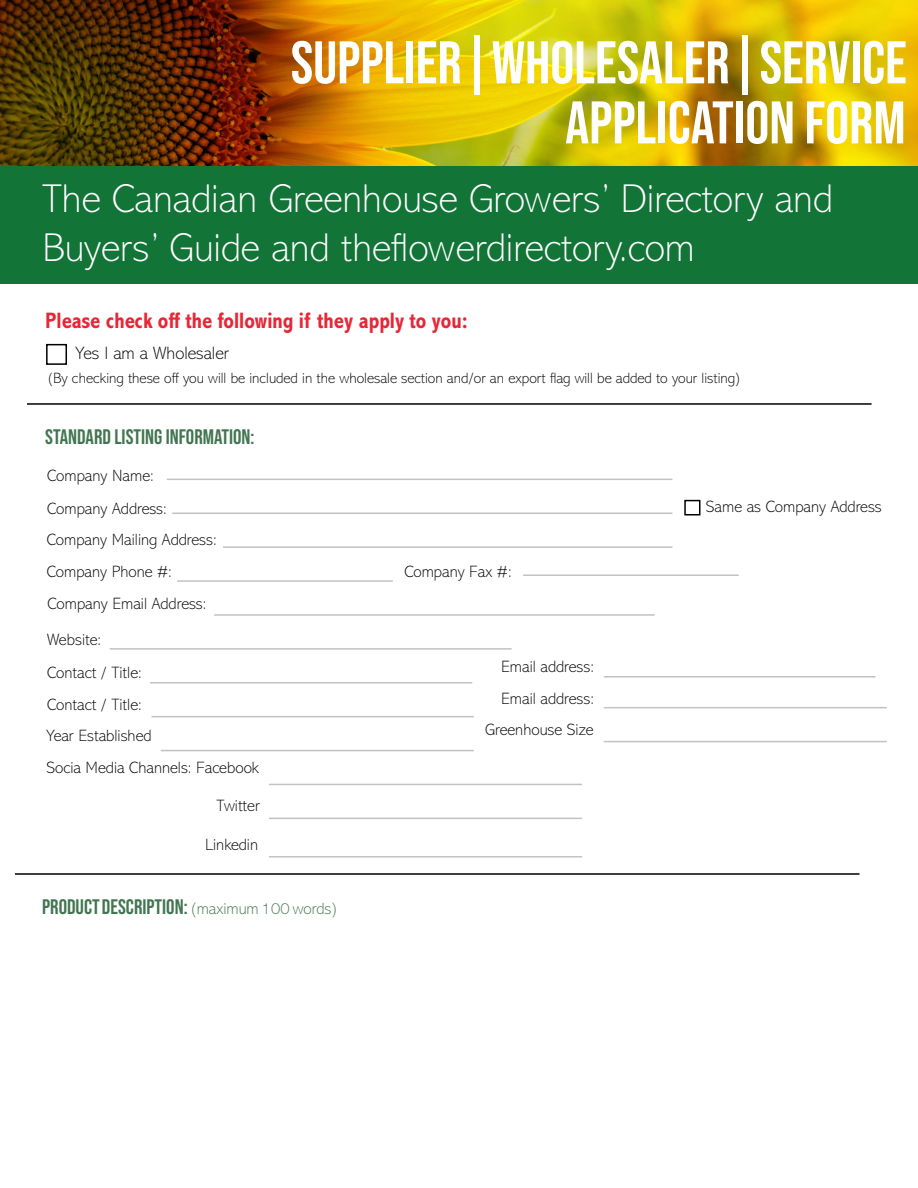
<style>
.page{position:relative;width:918px;height:1188px;background:#fff}
.page>*{position:absolute;margin:0;border:0;box-sizing:border-box;transform-origin:0 0}
.t1{font:60px "Bebas Neue";color:#fff}
.t2{font:200 40.5px/48.6px "Abadi MT Pro";color:#fff}
.t3{font:700 condensed 22.5px "Abadi MT Pro";color:#e82635}
.t4{font:21px "Bebas Neue";color:#417651}
.t5{font:200 18px "Abadi MT Pro";color:#000}
.t6{font:200 16.5px "Abadi MT Pro";color:#000}
.t7{font:200 15px "Abadi MT Pro";color:#000}
.s1{font-family:"Abadi MT Pro";font-weight:200;font-size:16.5px}
</style>
<div class="page">
<img style="left:0;top:0;width:918px;height:284px">
<div style="left:0;top:166px;width:918px;height:117px;background:#127437"></div>
<div style="left:46px;top:344px;width:21px;height:21px;border:2px solid #000"></div>
<div style="left:684px;top:500px;width:16px;height:16px;border:2px solid #000"></div>
<hr style="left:167px;top:479px;width:505px;height:1px;background:#c2c2c2">
<hr style="left:172px;top:513px;width:500px;height:1px;background:#c2c2c2">
<hr style="left:223px;top:546px;width:449px;height:2px;background:#c2c2c2">
<hr style="left:177px;top:580px;width:216px;height:2px;background:#c2c2c2">
<hr style="left:523px;top:575px;width:216px;height:1px;background:#c2c2c2">
<hr style="left:110px;top:648px;width:402px;height:2px;background:#c2c2c2">
<hr style="left:150px;top:682px;width:322px;height:2px;background:#c2c2c2">
<hr style="left:152px;top:716px;width:322px;height:1px;background:#c2c2c2">
<hr style="left:161px;top:750px;width:313px;height:1px;background:#c2c2c2">
<hr style="left:269px;top:784px;width:313px;height:1px;background:#c2c2c2">
<hr style="left:269px;top:818px;width:313px;height:1px;background:#c2c2c2">
<hr style="left:269px;top:856px;width:313px;height:2px;background:#c2c2c2">
<hr style="left:604px;top:707px;width:283px;height:1px;background:#c2c2c2">
<hr style="left:604px;top:741px;width:283px;height:1px;background:#c2c2c2">
<hr style="left:604px;top:676px;width:271px;height:2px;background:#c2c2c2">
<hr style="left:214px;top:614px;width:441px;height:2px;background:#c2c2c2">
<hr style="left:27px;top:403px;width:845px;height:2px;background:#000">
<hr style="left:15px;top:873px;width:844px;height:2px;background:#000">
<p class="t1" style="left:291px;top:29px;width:618px">SUPPLIER|WHOLESALER|SERVICE</p>
<p class="t1" style="left:565px;top:89px;width:342px">APPLICATION FORM</p>
<p class="t2" style="left:42px;top:175px;width:792px">The Canadian Greenhouse Growers’ Directory and<br>Buyers’ Guide and theflowerdirectory.com</p>
<p class="t3" style="left:45px;top:308px;width:424px">Please check off the following if they apply to you:</p>
<p class="t5" style="left:75px;top:343px;width:155px">Yes I am a Wholesaler</p>
<p class="t7" style="left:47px;top:370px;width:696px">(By checking these off you will be included in the wholesale section and/or an export flag will be added to your listing)</p>
<p class="t4" style="left:45px;top:425px;width:211px">STANDARD LISTING INFORMATION:</p>
<p class="t6" style="left:47px;top:467px;width:108px">Company Name:</p>
<p class="t6" style="left:47px;top:499px;width:121px">Company Address:</p>
<p class="t6" style="left:47px;top:531px;width:171px">Company Mailing Address:</p>
<p class="t6" style="left:47px;top:563px;width:127px">Company Phone #:</p>
<p class="t6" style="left:47px;top:594px;width:160px">Company Email Address:</p>
<p class="t6" style="left:47px;top:631px;width:55px">Website:</p>
<p class="t6" style="left:404px;top:563px;width:109px">Company Fax #:</p>
<p class="t6" style="left:47px;top:664px;width:96px">Contact / Title:</p>
<p class="t6" style="left:501px;top:658px;width:94px">Email address:</p>
<p class="t6" style="left:47px;top:695px;width:96px">Contact / Title:</p>
<p class="t6" style="left:46px;top:727px;width:107px">Year Established</p>
<p class="t6" style="left:46px;top:759px;width:214px">Socia Media Channels: Facebook</p>
<p class="t6" style="left:217px;top:797px;width:45px">Twitter</p>
<p class="t6" style="left:205px;top:835px;width:55px">Linkedin</p>
<p class="t4" style="left:42px;top:895px;width:298px">PRODUCT DESCRIPTION: <span class="s1">(maximum 100 words)</span></p>
<p class="t6" style="left:501px;top:689px;width:94px">Email address:</p>
<p class="t6" style="left:485px;top:721px;width:110px">Greenhouse Size</p>
<p class="t6" style="left:706px;top:498px;width:177px">Same as Company Address</p>
</div>
